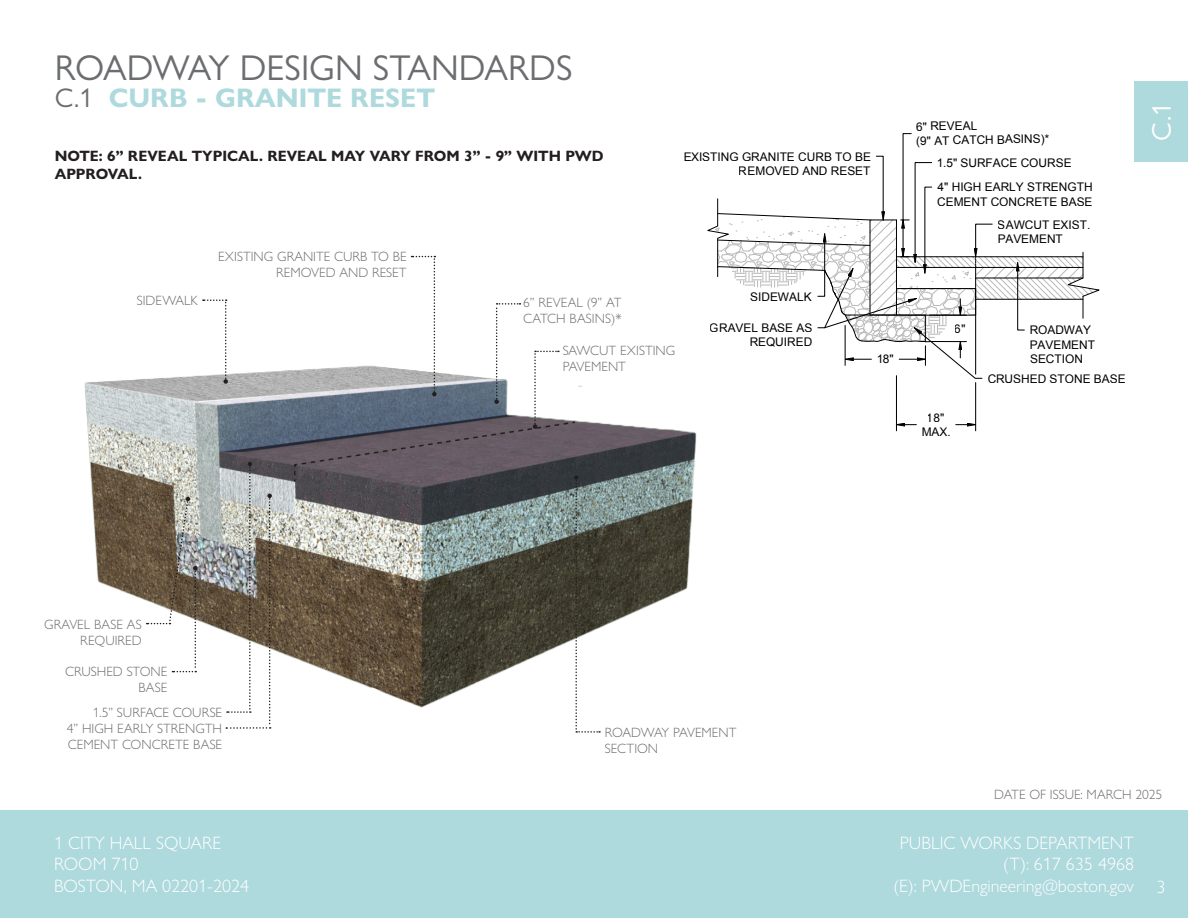
<style>
.page{position:relative;width:1188px;height:918px;background:#fff}
.page>*{position:absolute;margin:0;border:0;box-sizing:border-box;transform-origin:0 0}
.t1{font:36px "Gill Sans Nova";color:#6c6d70}
.t2{font:700 27px "Gill Sans Nova";color:#aed9dd}
.t3{font:27px "Gill Sans Nova";color:#fff}
.t4{font:300 18px/21.6px "Gill Sans Nova";color:#fff}
.t5{font:700 15px/18px "Gill Sans Nova";color:#231f20}
.t6{font:300 13.5px/16.2px "Gill Sans Nova";color:#6c6d70;text-align:right}
.t7{font:11.85px/14.2px "Arial";color:#000}
.s1{font-weight:400;color:#6c6d70}
</style>
<div class="page">
<div style="left:0;top:810px;width:1188px;height:108px;background:#aed9dd"></div>
<div style="left:1134px;top:81px;width:54px;height:81px;background:#aed9dd"></div>
<img style="left:84px;top:255px;width:611px;height:478px">
<svg style="left:683px;top:255px;width:294px;height:208px"></svg>
<svg style="left:203px;top:299px;width:25px;height:85px"></svg>
<svg style="left:147px;top:497px;width:51px;height:175px"></svg>
<svg style="left:226px;top:462px;width:46px;height:267px"></svg>
<svg style="left:293px;top:256px;width:307px;height:477px"></svg>
<svg style="left:705px;top:133px;width:395px;height:246px"></svg>
<h1 class="t1" style="left:55px;top:46px;width:519px">ROADWAY DESIGN STANDARDS</h1>
<h2 class="t2" style="left:55px;top:81px;width:382px"><span class="s1">C.1</span> CURB - GRANITE RESET</h2>
<p class="t5" style="left:55px;top:147px;width:551px">NOTE: 6” REVEAL TYPICAL. REVEAL MAY VARY FROM 3” - 9” WITH PWD<br>APPROVAL.</p>
<p class="t7" style="left:683px;top:149px;width:189px;text-align:right">EXISTING GRANITE CURB TO BE<br>REMOVED AND RESET</p>
<p class="t6" style="left:137px;top:292px;width:63px">SIDEWALK</p>
<p class="t6" style="left:218px;top:248px;width:190px">EXISTING GRANITE CURB TO BE<br>REMOVED AND RESET</p>
<p class="t6" style="left:523px;top:294px;width:100px;text-align:left">6” REVEAL (9” AT<br>CATCH BASINS)*</p>
<p class="t6" style="left:563px;top:342px;width:114px;text-align:left">SAWCUT EXISTING<br>PAVEMENT</p>
<p class="t7" style="left:750px;top:289px;width:63px">SIDEWALK</p>
<p class="t7" style="left:710px;top:321px;width:104px;text-align:right">GRAVEL BASE AS<br>REQUIRED</p>
<p class="t7" style="left:876px;top:352px;width:19px">18"</p>
<p class="t7" style="left:916px;top:120px;width:135px;rotate:-1deg">6" REVEAL<br>(9" AT CATCH BASINS)*</p>
<p class="t7" style="left:936px;top:156px;width:137px">1.5" SURFACE COURSE</p>
<p class="t7" style="left:937px;top:180px;width:157px">4" HIGH EARLY STRENGTH<br>CEMENT CONCRETE BASE</p>
<p class="t7" style="left:997px;top:217px;width:94px">SAWCUT EXIST.<br>PAVEMENT</p>
<p class="t7" style="left:1030px;top:323px;width:67px">ROADWAY<br>PAVEMENT<br>SECTION</p>
<p class="t7" style="left:922px;top:411px;width:31px;text-align:center">18"<br>MAX.</p>
<p class="t7" style="left:987px;top:371px;width:140px">CRUSHED STONE BASE</p>
<h2 class="t3" style="left:1145px;top:141px;width:40px;rotate:-90deg">C.1</h2>
<p class="t6" style="left:44px;top:616px;width:99px">GRAVEL BASE AS<br>REQUIRED</p>
<p class="t6" style="left:65px;top:663px;width:104px">CRUSHED STONE<br>BASE</p>
<p class="t6" style="left:67px;top:704px;width:157px;text-align:justify;text-indent:26px">1.5” SURFACE COURSE 4” HIGH EARLY STRENGTH CEMENT CONCRETE BASE</p>
<p class="t6" style="left:605px;top:724px;width:133px;text-align:left">ROADWAY PAVEMENT<br>SECTION</p>
<p class="t6" style="left:994px;top:787px;width:170px">DATE OF ISSUE: MARCH 2025</p>
<h3 class="t4" style="left:54px;top:831px;width:197px">1 CITY HALL SQUARE<br>ROOM 710<br>BOSTON, MA 02201-2024</h3>
<h3 class="t4" style="left:894px;top:831px;width:242px;text-align:right">PUBLIC WORKS DEPARTMENT (T): 617 635 4968<br>(E): PWDEngineering@boston.gov</h3>
<h3 class="t4" style="left:1157px;top:875px;width:10px">3</h3>
</div>
